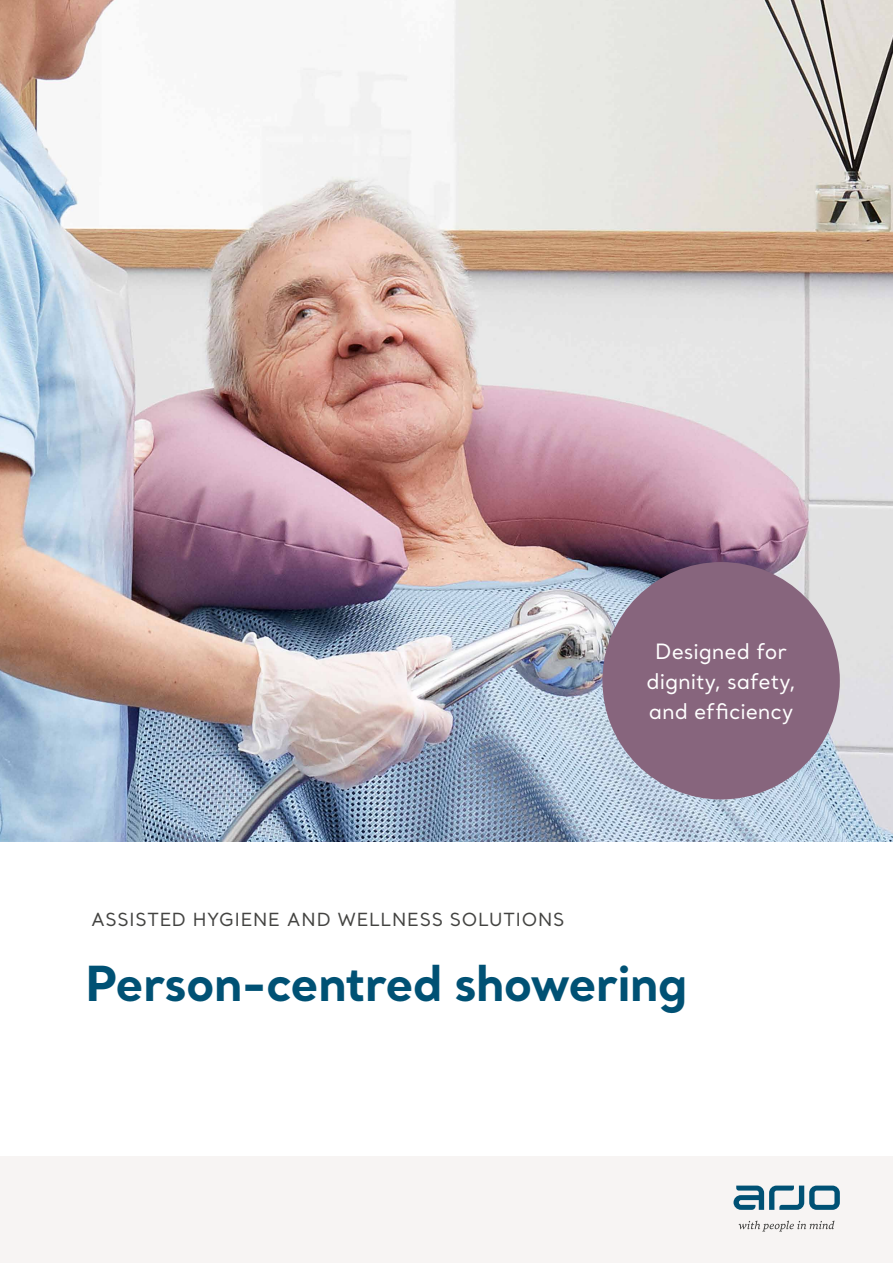
<style>
.page{position:relative;width:893px;height:1263px;background:#fff}
.page>*{position:absolute;margin:0;border:0;box-sizing:border-box;transform-origin:0 0}
.t1{font:700 48px "Santral";letter-spacing:-.02em;color:#005174}
.t2{font:21px/30px "Santral";letter-spacing:-.005em;color:#fff;text-align:center}
.t3{font:18px "Santral";letter-spacing:.04em;color:#434341}
</style>
<div class="page">
<div style="left:0;top:1157px;width:893px;height:106px;background:#f7f4f3"></div>
<img style="left:0;top:0;width:893px;height:842px">
<div style="left:602px;top:562px;width:238px;height:237px;background:#87657d;border-radius:50%"></div>
<svg style="left:733px;top:1185px;width:107px;height:25px"></svg>
<svg style="left:739px;top:1220px;width:95px;height:11px"></svg>
<p class="t3" style="left:91px;top:907px;width:475px">ASSISTED HYGIENE AND WELLNESS SOLUTIONS</p>
<p class="t2" style="left:647px;top:636px;width:151px">Designed for dignity, safety, and efficiency</p>
<h1 class="t1" style="left:85px;top:951px;width:604px">Person-centred showering</h1>
</div>
